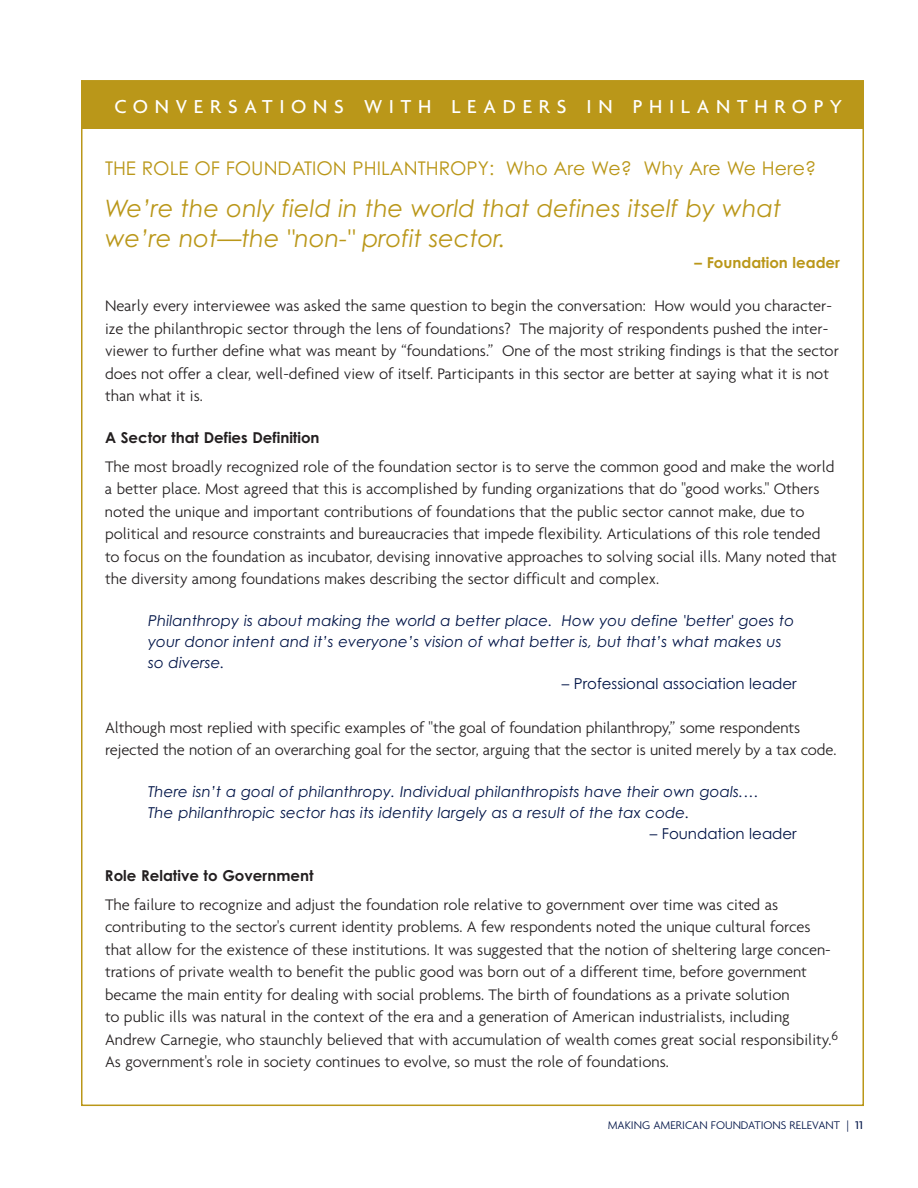
<style>
.page{position:relative;width:918px;height:1188px;background:#fff}
.page>*{position:absolute;margin:0;border:0;box-sizing:border-box;transform-origin:0 0}
.t1{font:italic 24px/30px "Century Gothic";color:#ba9719}
.t2{font:500 20.25px "Agenda";letter-spacing:.33em;color:#fff}
.t3{font:18.9px "Century Gothic";color:#ba9719}
.t4{font:300 16.5px/22.5px "Agenda";color:#231f20}
.t5{font:italic 15px/21px "Century Gothic";letter-spacing:.005em;color:#001447}
.t6{font:700 15px "Century Gothic";color:#231f20}
.t7{font:15px "Century Gothic";color:#001447}
.t8{font:700 15px "Century Gothic";color:#ba9719}
.t9{font:300 12px "Agenda";color:#001447}
.s1{font-weight:500}
</style>
<div class="page">
<div style="left:82px;top:81px;width:782px;height:47px;background:#ba9719"></div>
<p class="t2" style="left:114px;top:94px;width:729px">CONVERSATIONS WITH LEADERS IN PHILANTHROPY</p>
<p class="t3" style="left:105px;top:157px;width:713px">THE ROLE OF FOUNDATION PHILANTHROPY: Who Are We? Why Are We Here?</p>
<h1 class="t1" style="left:105px;top:193px;width:678px">We’re the only field in the world that defines itself by what we’re not—the "non-" profit sector.</h1>
<p class="t8" style="left:695px;top:254px;width:147px">– Foundation leader</p>
<p class="t4" style="left:105px;top:294px;width:735px">Nearly every interviewee was asked the same question to begin the conversation: How would you character&shy;ize the philanthropic sector through the lens of foundations? The majority of respondents pushed the inter&shy;viewer to further define what was meant by “foundations.” One of the most striking findings is that the sector does not offer a clear, well-defined view of itself. Participants in this sector are better at saying what it is not than what it is.</p>
<p class="t6" style="left:105px;top:429px;width:216px">A Sector that Defies Definition</p>
<p class="t4" style="left:105px;top:455px;width:733px">The most broadly recognized role of the foundation sector is to serve the common good and make the world a better place. Most agreed that this is accomplished by funding organizations that do "good works." Others noted the unique and important contributions of foundations that the public sector cannot make, due to political and resource constraints and bureaucracies that impede flexibility. Articulations of this role tended to focus on the foundation as incubator, devising innovative approaches to solving social ills. Many noted that the diversity among foundations makes describing the sector difficult and complex.</p>
<p class="t5" style="left:148px;top:611px;width:647px">Philanthropy is about making the world a better place. How you define 'better' goes to your donor intent and it’s everyone’s vision of what better is, but that’s what makes us so diverse.</p>
<p class="t7" style="left:562px;top:675px;width:236px">– Professional association leader</p>
<p class="t4" style="left:105px;top:716px;width:733px">Although most replied with specific examples of "the goal of foundation philanthropy,” some respondents rejected the notion of an overarching goal for the sector, arguing that the sector is united merely by a tax code.</p>
<p class="t5" style="left:148px;top:782px;width:612px">There isn’t a goal of philanthropy. Individual philanthropists have their own goals.…<br>The philanthropic sector has its identity largely as a result of the tax code.</p>
<p class="t7" style="left:650px;top:825px;width:149px">– Foundation leader</p>
<p class="t6" style="left:105px;top:867px;width:210px">Role Relative to Government</p>
<p class="t4" style="left:105px;top:893px;width:735px">The failure to recognize and adjust the foundation role relative to government over time was cited as contributing to the sector's current identity problems. A few respondents noted the unique cultural forces that allow for the existence of these institutions. It was suggested that the notion of sheltering large concen&shy;trations of private wealth to benefit the public good was born out of a different time, before government became the main entity for dealing with social problems. The birth of foundations as a private solution<br>to public ills was natural in the context of the era and a generation of American industrialists, including Andrew Carnegie, who staunchly believed that with accumulation of wealth comes great social responsibility.<sup>6<br></sup>As government's role in society continues to evolve, so must the role of foundations.</p>
<p class="t9" style="left:608px;top:1117px;width:257px">MAKING AMERICAN FOUNDATIONS RELEVANT | <span class="s1">11</span></p>
</div>
